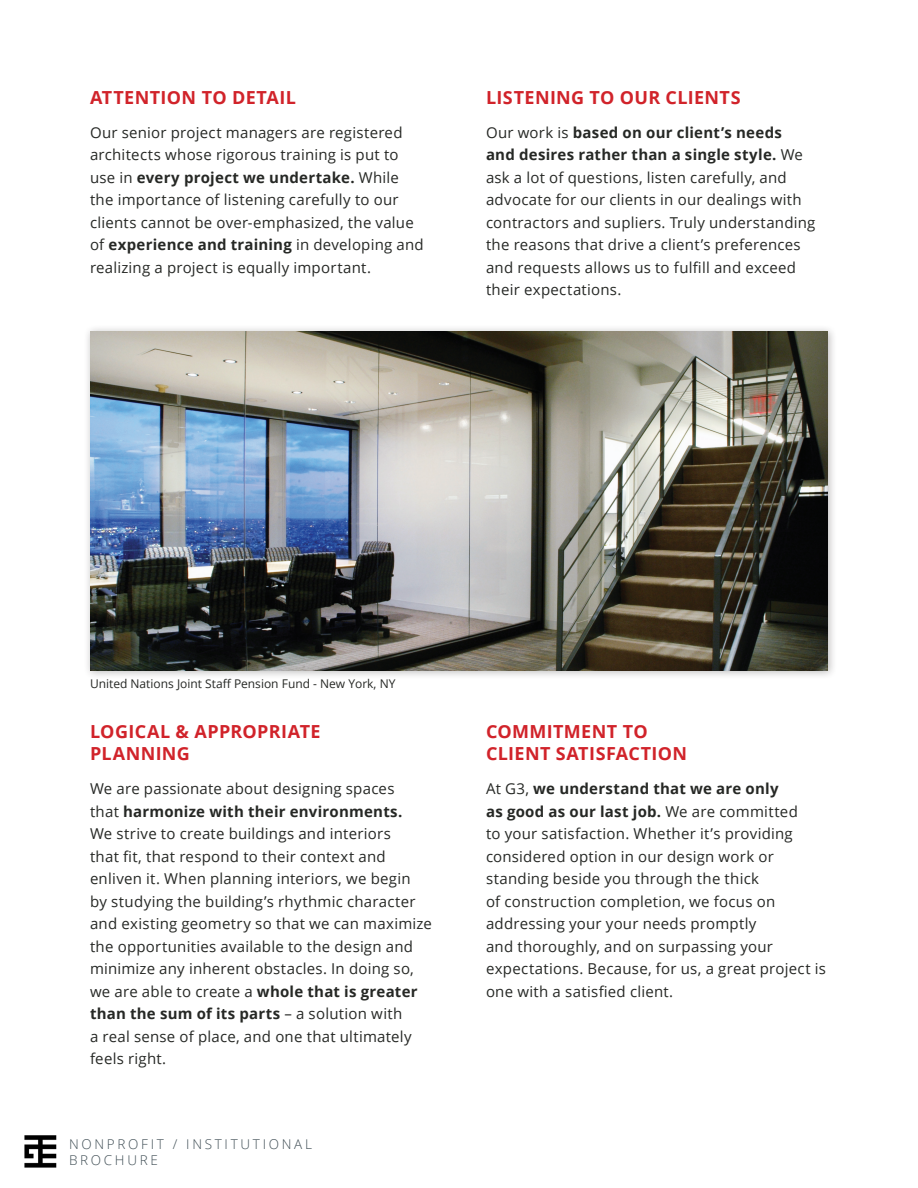
<style>
.page{position:relative;width:918px;height:1188px;background:#fff}
.page>*{position:absolute;margin:0;border:0;box-sizing:border-box;transform-origin:0 0}
.Subtitle{font:700 18px/21.6px "Open Sans";letter-spacing:.02em;color:#d1232a}
.Body_Text_-_Align_Le{font:15px/22.5px "Open Sans";letter-spacing:.015em;color:#262825}
.Body_Text_-_Align_Ri{font:15px/22.5px "Open Sans";letter-spacing:.015em;color:#262825}
.t1{font:300 13.5px/16.2px "Open Sans";letter-spacing:.2em;color:#414f56}
.t2{font:12px "Open Sans";color:#262825}
.s1{font-weight:700}
</style>
<div class="page">
<img style="left:24px;top:1135px;width:33px;height:33px">
<div style="left:83px;top:325px;width:755px;height:355px;background:#231f20;opacity:.3"></div>
<img style="left:90px;top:331px;width:738px;height:339px">
<p class="Subtitle" style="left:90px;top:86px;width:207px">ATTENTION TO DETAIL</p>
<p class="Body_Text_-_Align_Le" style="left:90px;top:121px;width:335px">Our senior project managers are registered architects whose rigorous training is put to use in <span class="s1">every project we undertake.</span> While the importance of listening carefully to our clients cannot be over-emphasized, the value of <span class="s1">experience and training</span> in developing and realizing a project is equally important.</p>
<p class="Subtitle" style="left:486px;top:86px;width:256px">LISTENING TO OUR CLIENTS</p>
<p class="Body_Text_-_Align_Le" style="left:486px;top:121px;width:331px">Our work is <span class="s1">based on our client’s needs<br>and desires rather than a single style.</span> We ask a lot of questions, listen carefully, and advocate for our clients in our dealings with contractors and supliers. Truly understanding the reasons that drive a client’s preferences and requests allows us to fulfill and exceed their expectations.</p>
<p class="t2" style="left:90px;top:675px;width:307px">United Nations Joint Staff Pension Fund - New York, NY</p>
<p class="Subtitle" style="left:90px;top:721px;width:232px">LOGICAL &amp; APPROPRIATE</p>
<p class="Subtitle" style="left:90px;top:742px;width:101px">PLANNING</p>
<p class="Body_Text_-_Align_Le" style="left:90px;top:777px;width:343px">We are passionate about designing spaces<br>that <span class="s1">harmonize with their environments.<br></span>We strive to create buildings and interiors<br>that fit, that respond to their context and enliven it. When planning interiors, we begin<br>by studying the building’s rhythmic character and existing geometry so that we can maximize the opportunities available to the design and minimize any inherent obstacles. In doing so, we are able to create a <span class="s1">whole that is greater than the sum of its parts</span> – a solution with<br>a real sense of place, and one that ultimately feels right.</p>
<p class="t1" style="left:69px;top:1135px;width:244px">NONPROFIT / INSTITUTIONAL<br>BROCHURE</p>
<p class="Subtitle" style="left:486px;top:721px;width:203px">COMMITMENT TO<br>CLIENT SATISFACTION</p>
<p class="Body_Text_-_Align_Ri" style="left:486px;top:777px;width:342px">At G3, <span class="s1">we understand that we are only<br>as good as our last job.</span> We are committed<br>to your satisfaction. Whether it’s providing considered option in our design work or standing beside you through the thick<br>of construction completion, we focus on addressing your your needs promptly<br>and thoroughly, and on surpassing your expectations. Because, for us, a great project is one with a satisfied client.</p>
</div>
